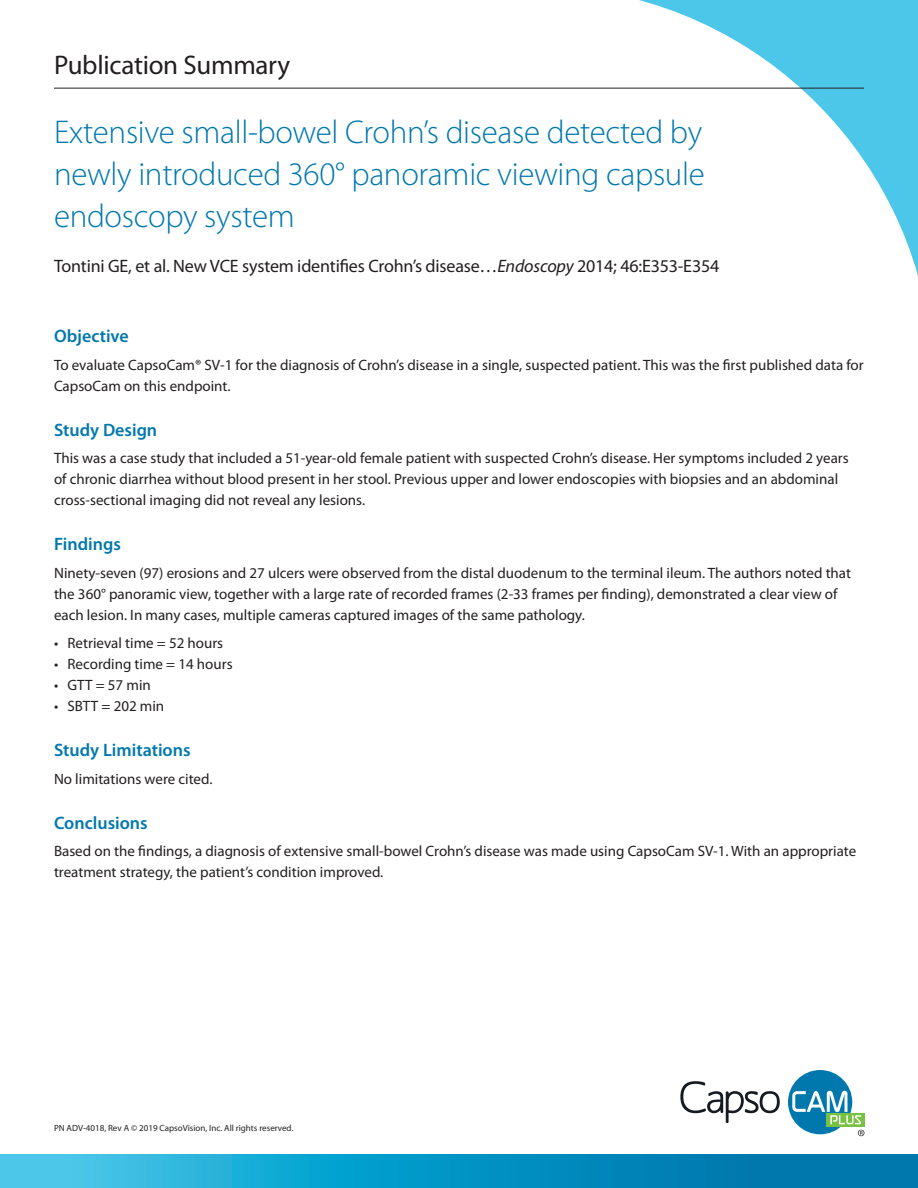
<style>
.page{position:relative;width:918px;height:1188px;background:#fff}
.page>*{position:absolute;margin:0;border:0;box-sizing:border-box;transform-origin:0 0}
.t1{font:300 33px/42px "Myriad Pro";letter-spacing:-.01em;color:#0078ae;text-align:justify}
.t2{font:27px "Myriad Pro";letter-spacing:-.01em;color:#231f20}
.t3{font:18px "Myriad Pro";letter-spacing:-.01em;color:#231f20}
.t4{font:600 18px "Myriad Pro";color:#0078ae}
.t5{font:15px/21px "Myriad Pro";color:#231f20}
.t6{font:9px "Myriad Pro";color:#231f20}
.s1{font-style:italic}
</style>
<div class="page">
<svg style="left:536px;top:0;width:382px;height:276px"></svg>
<svg style="left:0;top:1154px;width:918px;height:34px"></svg>
<svg style="left:680px;top:1081px;width:100px;height:42px"></svg>
<div style="left:788px;top:1070px;width:64px;height:64px;background:#0078ae;border-radius:50%"></div>
<svg style="left:827px;top:1113px;width:38px;height:14px"></svg>
<svg style="left:792px;top:1091px;width:69px;height:33px"></svg>
<svg style="left:858px;top:1130px;width:6px;height:6px"></svg>
<hr style="left:54px;top:88px;width:810px;height:1px;background:#231f20">
<h2 class="t2" style="left:54px;top:49px;width:238px">Publication Summary</h2>
<h1 class="t1" style="left:54px;top:111px;width:652px">Extensive small-bowel Crohn’s disease detected by newly introduced 360° panoramic viewing capsule endoscopy system</h1>
<p class="t3" style="left:54px;top:254px;width:667px">Tontini GE, et al. New VCE system identifies Crohn’s disease…<span class="s1">Endoscopy</span> 2014; 46:E353-E354</p>
<p class="t4" style="left:54px;top:324px;width:76px">Objective</p>
<p class="t5" style="left:54px;top:354px;width:811px">To evaluate CapsoCam® SV-1 for the diagnosis of Crohn’s disease in a single, suspected patient. This was the first published data for<br>CapsoCam on this endpoint.</p>
<p class="t4" style="left:54px;top:418px;width:105px">Study Design</p>
<p class="t5" style="left:54px;top:448px;width:796px">This was a case study that included a 51-year-old female patient with suspected Crohn’s disease. Her symptoms included 2 years of chronic diarrhea without blood present in her stool. Previous upper and lower endoscopies with biopsies and an abdominal cross-sectional imaging did not reveal any lesions.</p>
<p class="t4" style="left:54px;top:533px;width:68px">Findings</p>
<p class="t5" style="left:54px;top:562px;width:799px">Ninety-seven (97) erosions and 27 ulcers were observed from the distal duodenum to the terminal ileum. The authors noted that the 360° panoramic view, together with a large rate of recorded frames (2-33 frames per finding), demonstrated a clear view of each lesion. In many cases, multiple cameras captured images of the same pathology.</p>
<p class="t5" style="left:54px;top:632px;width:171px">• Retrieval time = 52 hours</p>
<p class="t5" style="left:54px;top:653px;width:180px">• Recording time = 14 hours</p>
<p class="t5" style="left:54px;top:674px;width:98px">• GTT = 57 min</p>
<p class="t5" style="left:54px;top:695px;width:112px">• SBTT = 202 min</p>
<p class="t4" style="left:54px;top:738px;width:138px">Study Limitations</p>
<p class="t5" style="left:54px;top:768px;width:160px">No limitations were cited.</p>
<p class="t4" style="left:54px;top:811px;width:95px">Conclusions</p>
<p class="t5" style="left:54px;top:841px;width:804px">Based on the findings, a diagnosis of extensive small-bowel Crohn’s disease was made using CapsoCam SV-1. With an appropriate treatment strategy, the patient’s condition improved.</p>
<p class="t6" style="left:54px;top:1123px;width:241px">PN ADV-4018, Rev A © 2019 CapsoVision, Inc. All rights reserved.</p>
</div>
